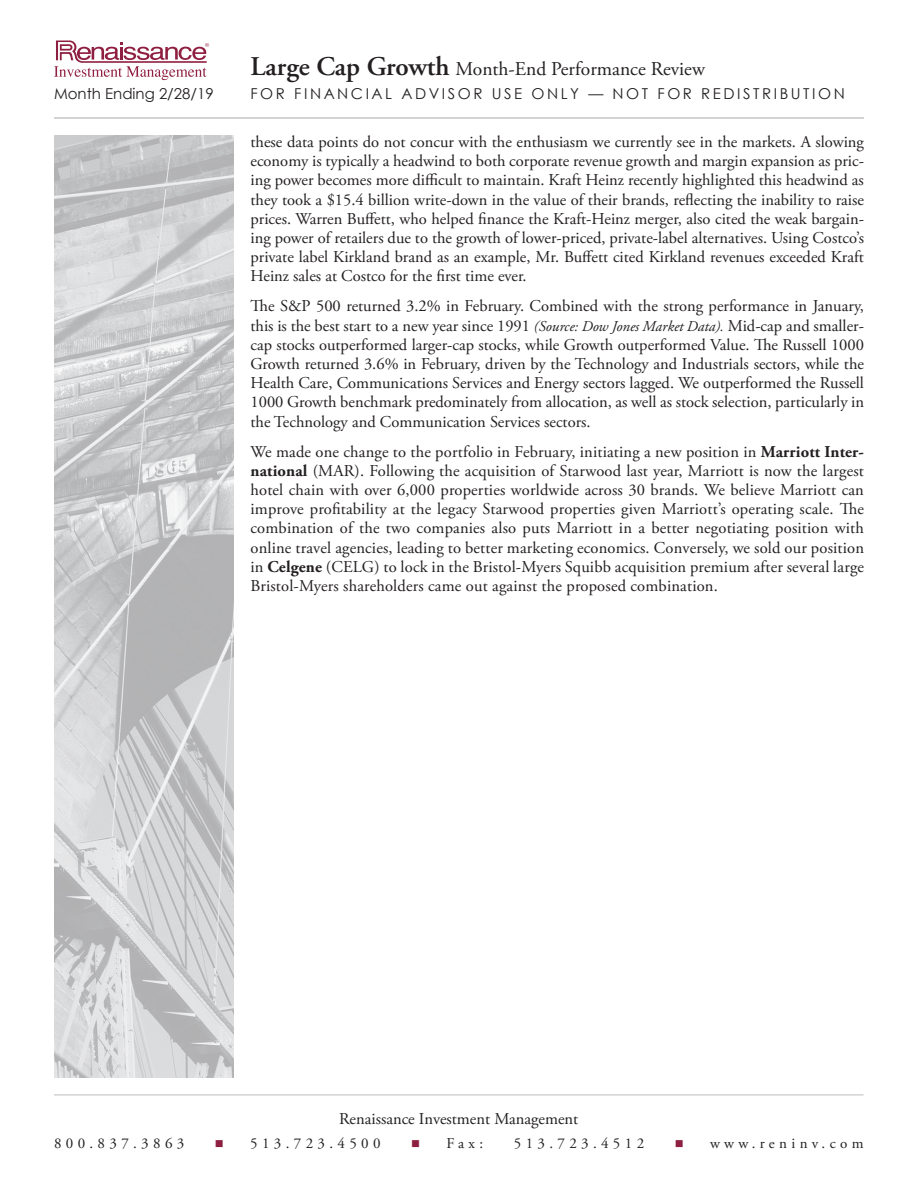
<style>
.page{position:relative;width:918px;height:1188px;background:#fff}
.page>*{position:absolute;margin:0;border:0;box-sizing:border-box;transform-origin:0 0}
.t1{font:19.5px "Adobe Garamond Pro";color:#231f20}
.Commentaries_Body{font:16.5px/19.2px "Adobe Garamond Pro";color:#231f20;text-align:justify}
.t2{font:15px "Adobe Garamond Pro";letter-spacing:.29em;color:#231f20}
.t3{font:15px "Century Gothic";letter-spacing:.17em;color:#231f20}
.t4{font:15px "Century Gothic";color:#231f20}
.s1{font-weight:600;font-size:27px}
.s2{font-style:italic;font-size:15px}
.s3{font-weight:700}
.s4{color:#8f1f40}
</style>
<div class="page">
<svg style="left:54px;top:40px;width:155px;height:40px"></svg>
<hr style="left:54px;top:117px;width:810px;height:2px;background:#c5c6c8">
<hr style="left:54px;top:1094px;width:810px;height:2px;background:#d2d3d5">
<img style="left:54px;top:135px;width:180px;height:943px">
<p class="t1" style="left:250px;top:57px;width:456px"><span class="s1">Large Cap Growth</span> Month-End Performance Review</p>
<p class="t4" style="left:54px;top:84px;width:161px">Month Ending 2/28/19</p>
<p class="t3" style="left:250px;top:84px;width:596px">FOR FINANCIAL ADVISOR USE ONLY — NOT FOR REDISTRIBUTION</p>
<p class="Commentaries_Body" style="left:250px;top:133px;width:615px">these data points do not concur with the enthusiasm we currently see in the markets. A slowing economy is typically a headwind to both corporate revenue growth and margin expansion as pric&shy;ing power becomes more difficult to maintain. Kraft Heinz recently highlighted this headwind as they took a $15.4 billion write-down in the value of their brands, reflecting the inability to raise prices. Warren Buffett, who helped finance the Kraft-Heinz merger, also cited the weak bargain&shy;ing power of retailers due to the growth of lower-priced, private-label alternatives. Using Costco’s private label Kirkland brand as an example, Mr. Buffett cited Kirkland revenues exceeded Kraft Heinz sales at Costco for the first time ever.</p>
<p class="Commentaries_Body" style="left:250px;top:297px;width:615px">The S&amp;P 500 returned 3.2% in February. Combined with the strong performance in January, this is the best start to a new year since 1991 <span class="s2">(Source: Dow Jones Market Data).</span> Mid-cap and smaller&shy;cap stocks outperformed larger-cap stocks, while Growth outperformed Value. The Russell 1000<br>Growth returned 3.6% in February, driven by the Technology and Industrials sectors, while the Health Care, Communications Services and Energy sectors lagged. We outperformed the Russell 1000 Growth benchmark predominately from allocation, as well as stock selection, particularly in the Technology and Communication Services sectors.</p>
<p class="Commentaries_Body" style="left:250px;top:442px;width:615px">We made one change to the portfolio in February, initiating a new position in <span class="s3">Marriott Inter&shy;national</span> (MAR). Following the acquisition of Starwood last year, Marriott is now the largest hotel chain with over 6,000 properties worldwide across 30 brands. We believe Marriott can improve profitability at the legacy Starwood properties given Marriott’s operating scale. The combination of the two companies also puts Marriott in a better negotiating position with online travel agencies, leading to better marketing economics. Conversely, we sold our position in <span class="s3">Celgene</span> (CELG) to lock in the Bristol-Myers Squibb acquisition premium after several large Bristol-Myers shareholders came out against the proposed combination.</p>
<p class="Commentaries_Body" style="left:339px;top:1110px;width:241px">Renaissance Investment Management</p>
<p class="t2" style="left:54px;top:1134px;width:132px">800.837.3863</p>
<p class="t2" style="left:215px;top:1134px;width:167px"><span class="s4">■</span> 513.723.4500</p>
<p class="t2" style="left:411px;top:1134px;width:73px"><span class="s4">■</span> Fax:</p>
<p class="t2" style="left:514px;top:1134px;width:132px">513.723.4512</p>
<p class="t2" style="left:675px;top:1134px;width:190px"><span class="s4">■</span> www.reninv.com</p>
</div>
